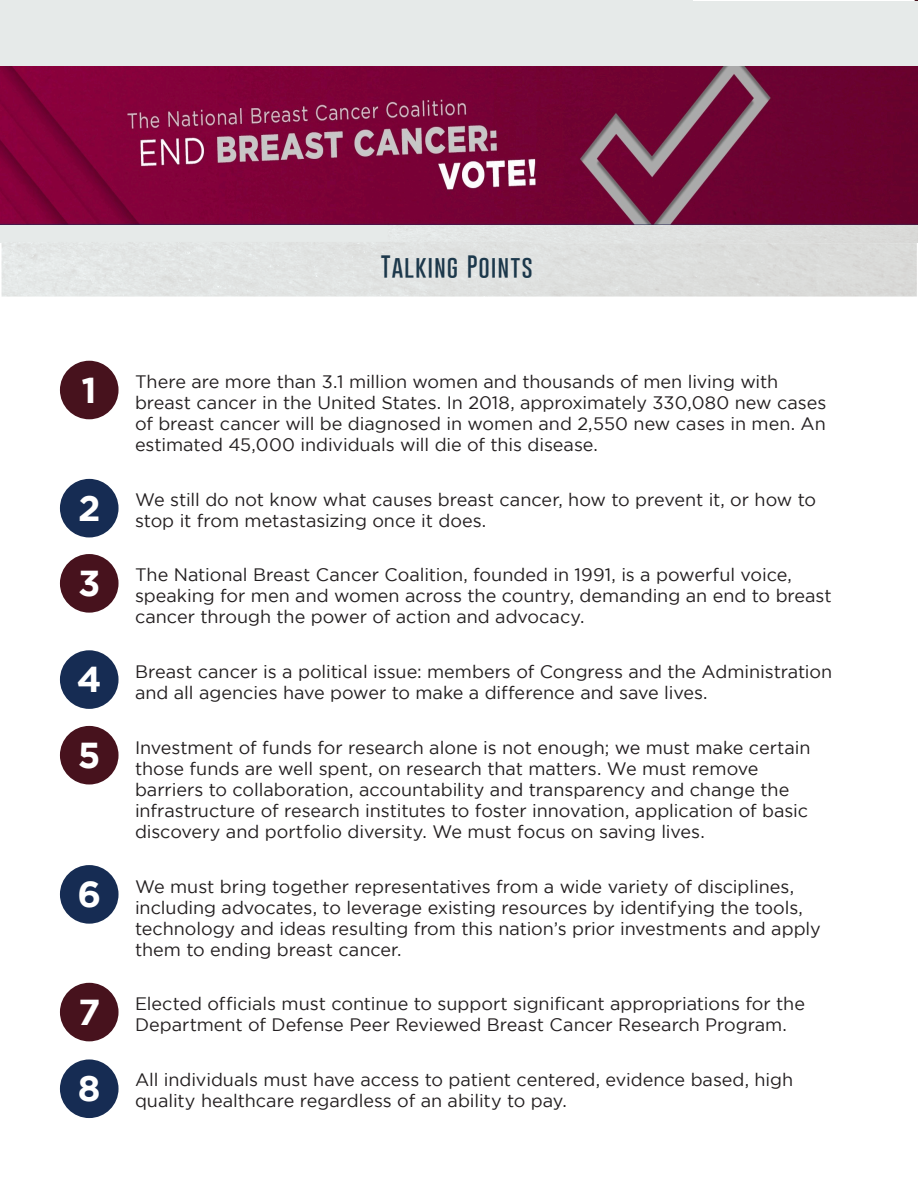
<style>
.page{position:relative;width:918px;height:1188px;background:#fff}
.page>*{position:absolute;margin:0;border:0;box-sizing:border-box;transform-origin:0 0}
.t1{font:700 36px "Gotham";color:#fff}
.t2{font:100 24px "Gobold";letter-spacing:.04em;color:#1c384b}
.t3{font:18px/21px "Gotham";color:#231f20}
</style>
<div class="page">
<div style="left:60px;top:361px;width:59px;height:58px;background:#47121d;border-radius:50%"></div>
<div style="left:60px;top:554px;width:59px;height:59px;background:#47121d;border-radius:50%"></div>
<div style="left:60px;top:726px;width:59px;height:59px;background:#47121d;border-radius:50%"></div>
<div style="left:60px;top:983px;width:59px;height:58px;background:#47121d;border-radius:50%"></div>
<div style="left:60px;top:479px;width:59px;height:58px;background:#162c53;border-radius:50%"></div>
<div style="left:60px;top:650px;width:59px;height:59px;background:#162c53;border-radius:50%"></div>
<div style="left:60px;top:865px;width:59px;height:59px;background:#162c53;border-radius:50%"></div>
<div style="left:60px;top:1059px;width:59px;height:59px;background:#162c53;border-radius:50%"></div>
<div style="left:1px;top:1px;width:917px;height:242px;background:#e6eae9"></div>
<img style="left:0;top:66px;width:918px;height:159px">
<h2 class="t2" style="left:381px;top:252px;width:153px">Talking Points</h2>
<h1 class="t1" style="left:82px;top:369px;width:17px">1</h1>
<h1 class="t1" style="left:78px;top:487px;width:24px">2</h1>
<h1 class="t1" style="left:78px;top:562px;width:24px">3</h1>
<h1 class="t1" style="left:77px;top:659px;width:26px">4</h1>
<h1 class="t1" style="left:78px;top:734px;width:24px">5</h1>
<h1 class="t1" style="left:77px;top:873px;width:25px">6</h1>
<h1 class="t1" style="left:78px;top:991px;width:24px">7</h1>
<h1 class="t1" style="left:78px;top:1068px;width:24px">8</h1>
<p class="t3" style="left:135px;top:371px;width:693px">There are more than 3.1 million women and thousands of men living with breast cancer in the United States. In 2018, approximately 330,080 new cases of breast cancer will be diagnosed in women and 2,550 new cases in men. An estimated 45,000 individuals will die of this disease.</p>
<p class="t3" style="left:135px;top:488px;width:683px">We still do not know what causes breast cancer, how to prevent it, or how to stop it from metastasizing once it does.</p>
<p class="t3" style="left:135px;top:564px;width:698px">The National Breast Cancer Coalition, founded in 1991, is a powerful voice, speaking for men and women across the country, demanding an end to breast cancer through the power of action and advocacy.</p>
<p class="t3" style="left:135px;top:661px;width:699px">Breast cancer is a political issue: members of Congress and the Administration and all agencies have power to make a difference and save lives.</p>
<p class="t3" style="left:135px;top:737px;width:677px">Investment of funds for research alone is not enough; we must make certain those funds are well spent, on research that matters. We must remove barriers to collaboration, accountability and transparency and change the infrastructure of research institutes to foster innovation, application of basic discovery and portfolio diversity. We must focus on saving lives.</p>
<p class="t3" style="left:135px;top:875px;width:687px">We must bring together representatives from a wide variety of disciplines, including advocates, to leverage existing resources by identifying the tools, technology and ideas resulting from this nation’s prior investments and apply them to ending breast cancer.</p>
<p class="t3" style="left:135px;top:993px;width:672px">Elected officials must continue to support significant appropriations for the<br>Department of Defense Peer Reviewed Breast Cancer Research Program.</p>
<p class="t3" style="left:135px;top:1069px;width:660px">All individuals must have access to patient centered, evidence based, high quality healthcare regardless of an ability to pay.</p>
</div>
